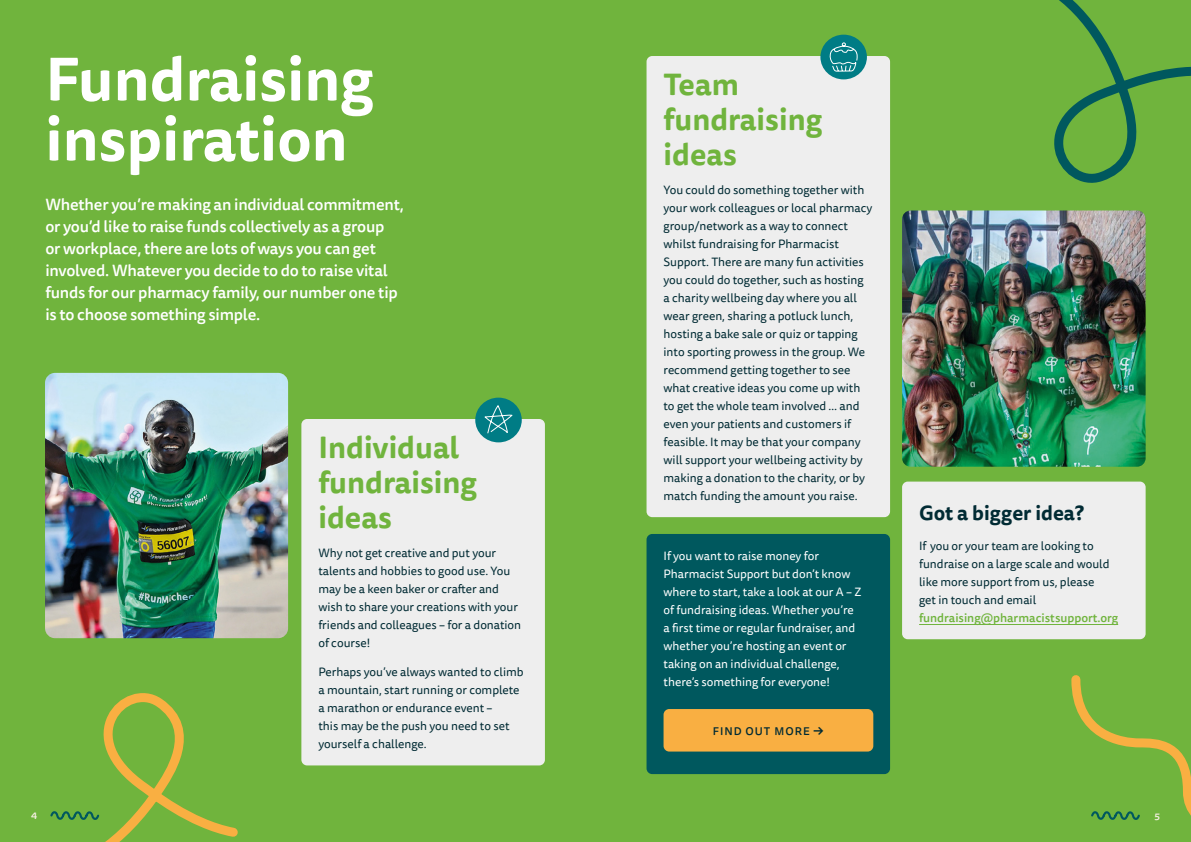
<style>
.page{position:relative;width:1191px;height:842px;background:#fff}
.page>*{position:absolute;margin:0;border:0;box-sizing:border-box;transform-origin:0 0}
.H1_Page_Title{font:700 60px/60px "Tisa Sans Pro";color:#fff}
.HEADING__Strategic_Objective{font:700 30px/35px "Tisa Sans Pro";color:#70b43d}
.HEADING__Strategic_Objective-2{font:700 20px "Tisa Sans Pro";color:#012b34}
.t1{font:500 16px/22px "Tisa Sans Pro";letter-spacing:-.015em;color:#fff}
.t2{font:12px/18px "Tisa Sans Pro";color:#012b34}
.t3{font:12px/18px "Tisa Sans Pro";color:#fff}
.PS___Paragraph{font:500 11px "Tisa Sans Pro";letter-spacing:.09em;color:#012b34}
.t4{font:500 10px "Tisa Sans Pro";color:#f7f0e4}
.s1{font-weight:500;color:#70b43d}
</style>
<div class="page">
<div style="left:0;top:0;width:595px;height:842px;background:#70b43d"></div>
<div style="left:595px;top:0;width:596px;height:842px;background:#70b43d"></div>
<svg style="left:888px;top:0;width:303px;height:190px"></svg>
<div style="left:646px;top:56px;width:244px;height:461px;background:#eee;border-radius:6px"></div>
<div style="left:301px;top:419px;width:244px;height:346px;background:#eee;border-radius:6px"></div>
<div style="left:646px;top:534px;width:244px;height:240px;background:#00585e;border-radius:6px"></div>
<div style="left:902px;top:482px;width:243px;height:157px;background:#eee;border-radius:6px"></div>
<hr style="left:919px;top:624px;width:199px;height:1px;background:#70b43d">
<div style="left:820px;top:35px;width:47px;height:44px;background:#007c85;border-radius:50%"></div>
<svg style="left:829px;top:42px;width:29px;height:30px"></svg>
<img style="left:45px;top:373px;width:243px;height:265px">
<img style="left:902px;top:210px;width:243px;height:257px">
<div style="left:475px;top:398px;width:47px;height:44px;background:#007c85;border-radius:50%"></div>
<svg style="left:484px;top:405px;width:29px;height:29px"></svg>
<div style="left:663px;top:709px;width:210px;height:42px;background:#f9af42;border-radius:6px"></div>
<svg style="left:1071px;top:675px;width:120px;height:145px"></svg>
<svg style="left:50px;top:693px;width:188px;height:149px"></svg>
<p class="H1_Page_Title" style="left:45px;top:49px;width:330px">Fundraising inspiration</p>
<p class="t1" style="left:45px;top:194px;width:360px">Whether you’re making an individual commitment, or you’d like to raise funds collectively as a group<br>or workplace, there are lots of ways you can get involved. Whatever you decide to do to raise vital funds for our pharmacy family, our number one tip is to choose something simple.</p>
<p class="HEADING__Strategic_Objective" style="left:318px;top:430px;width:160px">Individual fundraising ideas</p>
<p class="t2" style="left:318px;top:544px;width:204px">Why not get creative and put your talents and hobbies to good use. You may be a keen baker or crafter and wish to share your creations with your friends and colleagues – for a donation of course!</p>
<p class="t2" style="left:318px;top:663px;width:207px">Perhaps you’ve always wanted to climb a mountain, start running or complete a marathon or endurance event –<br>this may be the push you need to set yourself a challenge.</p>
<p class="HEADING__Strategic_Objective" style="left:663px;top:67px;width:160px">Team fundraising ideas</p>
<p class="t2" style="left:663px;top:181px;width:210px">You could do something together with your work colleagues or local pharmacy group/network as a way to connect whilst fundraising for Pharmacist Support. There are many fun activities you could do together, such as hosting a charity wellbeing day where you all wear green, sharing a potluck lunch, hosting a bake sale or quiz or tapping into sporting prowess in the group. We recommend getting together to see what creative ideas you come up with to get the whole team involved … and even your patients and customers if feasible. It may be that your company will support your wellbeing activity by making a donation to the charity, or by match funding the amount you raise.</p>
<p class="t3" style="left:663px;top:547px;width:199px">If you want to raise money for Pharmacist Support but don’t know where to start, take a look at our A – Z of fundraising ideas. Whether you’re a first time or regular fundraiser, and whether you’re hosting an event or taking on an individual challenge, there’s something for everyone!</p>
<p class="PS___Paragraph" style="left:713px;top:723px;width:112px">FIND OUT MORE ★</p>
<p class="HEADING__Strategic_Objective-2" style="left:919px;top:499px;width:166px">Got a bigger idea?</p>
<p class="t2" style="left:919px;top:537px;width:201px">If you or your team are looking to fundraise on a large scale and would like more support from us, please<br>get in touch and email <span class="s1">fundraising@pharmacistsupport.org</span></p>
<p class="t4" style="left:31px;top:808px;width:8px">4</p>
<p class="t4" style="left:1154px;top:808px;width:7px">5</p>
</div>
